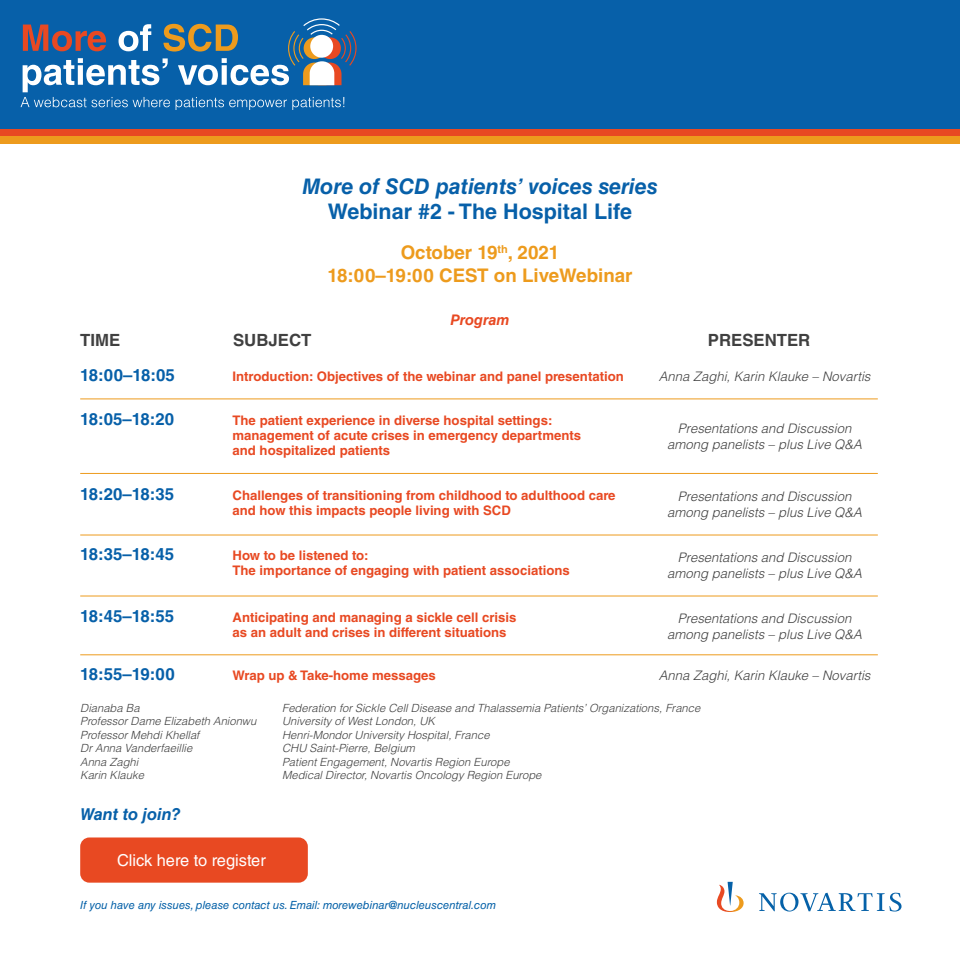
<style>
.page{position:relative;width:960px;height:960px;background:#fff}
.page>*{position:absolute;margin:0;border:0;box-sizing:border-box;transform-origin:0 0}
.t1{font:italic 700 21.5px "Helvetica LT Std";color:#0760a9}
.t2{font:700 21.5px "Helvetica LT Std";color:#0760a9}
.t3{font:700 18.75px/22.5px "Helvetica LT Std";color:#ed9b1d;text-align:center}
.t4{font:700 16.81px "Helvetica LT Std";letter-spacing:-.02em;color:#0760a9}
.t5{font:700 16.81px "Helvetica LT Std";color:#404040}
.t6{font:16.38px "Helvetica LT Std";color:#fff}
.t7{font:italic 700 16.38px "Helvetica LT Std";color:#0760a9}
.t8{font:italic 700 14.62px "Helvetica LT Std";letter-spacing:-.01em;color:#e84922}
.t9{font:700 13.19px/15px "Helvetica LT Std";color:#e84922}
.t10{font:italic 300 13.12px/15.8px "Helvetica LT Std";color:#404040;text-align:center}
.t11{font:700 13.12px "Helvetica LT Std";color:#e84922}
.t12{font:italic 300 11.25px "Helvetica LT Std";color:#404040}
.t13{font:italic 11.25px "Helvetica LT Std";color:#0561a8}
</style>
<div class="page">
<div style="left:0;top:16px;width:960px;height:128px;background:#ed9b1d"></div>
<div style="left:0;top:9px;width:960px;height:127px;background:#e84922"></div>
<div style="left:0;top:0;width:960px;height:129px;background:#0760a9"></div>
<hr style="left:80px;top:399px;width:798px;height:1px;background:#ed9b1d">
<hr style="left:80px;top:473px;width:798px;height:1px;background:#ed9b1d">
<hr style="left:80px;top:535px;width:798px;height:1px;background:#ed9b1d">
<hr style="left:80px;top:596px;width:798px;height:1px;background:#ed9b1d">
<hr style="left:80px;top:655px;width:798px;height:1px;background:#ed9b1d">
<div style="left:80px;top:837px;width:228px;height:46px;background:#e84922;border-radius:9px"></div>
<svg style="left:21px;top:18px;width:336px;height:92px"></svg>
<svg style="left:717px;top:882px;width:185px;height:30px"></svg>
<h1 class="t1" style="left:302px;top:173px;width:357px">More of SCD patients’ voices series</h1>
<h1 class="t2" style="left:328px;top:199px;width:306px">Webinar #2 - The Hospital Life</h1>
<h2 class="t3" style="left:327px;top:241px;width:307px">October 19<sup>th</sup>, 2021<br>18:00–19:00 CEST on LiveWebinar</h2>
<p class="t8" style="left:450px;top:310px;width:61px">Program</p>
<p class="t5" style="left:80px;top:330px;width:42px">TIME</p>
<p class="t5" style="left:233px;top:330px;width:80px">SUBJECT</p>
<p class="t5" style="left:708px;top:330px;width:104px">PRESENTER</p>
<p class="t4" style="left:80px;top:365px;width:96px">18:00–18:05</p>
<p class="t9" style="left:233px;top:369px;width:393px">Introduction: Objectives of the webinar and panel presentation</p>
<p class="t4" style="left:80px;top:409px;width:96px">18:05–18:20</p>
<p class="t9" style="left:233px;top:412px;width:350px">The patient experience in diverse hospital settings: management of acute crises in emergency departments and hospitalized patients</p>
<p class="t4" style="left:80px;top:484px;width:96px">18:20–18:35</p>
<p class="t9" style="left:233px;top:487px;width:385px">Challenges of transitioning from childhood to adulthood care</p>
<p class="t11" style="left:233px;top:502px;width:280px">and how this impacts people living with SCD</p>
<p class="t4" style="left:80px;top:544px;width:96px">18:35–18:45</p>
<p class="t9" style="left:233px;top:547px;width:339px">How to be listened to:<br>The importance of engaging with patient associations</p>
<p class="t4" style="left:80px;top:606px;width:96px">18:45–18:55</p>
<p class="t9" style="left:233px;top:610px;width:285px">Anticipating and managing a sickle cell crisis as an adult and crises in different situations</p>
<p class="t4" style="left:80px;top:664px;width:96px">18:55–19:00</p>
<p class="t9" style="left:233px;top:667px;width:205px">Wrap up &amp; Take-home messages</p>
<p class="t10" style="left:659px;top:368px;width:213px">Anna Zaghi, Karin Klauke – Novartis</p>
<p class="t10" style="left:667px;top:421px;width:196px">Presentations and Discussion among panelists – plus Live Q&amp;A</p>
<p class="t10" style="left:667px;top:489px;width:196px">Presentations and Discussion among panelists – plus Live Q&amp;A</p>
<p class="t10" style="left:667px;top:550px;width:196px">Presentations and Discussion among panelists – plus Live Q&amp;A</p>
<p class="t10" style="left:667px;top:611px;width:196px">Presentations and Discussion among panelists – plus Live Q&amp;A</p>
<p class="t10" style="left:659px;top:668px;width:213px">Anna Zaghi, Karin Klauke – Novartis</p>
<p class="t12" style="left:80px;top:701px;width:61px">Dianaba Ba</p>
<p class="t12" style="left:282px;top:701px;width:420px">Federation for Sickle Cell Disease and Thalassemia Patients’ Organizations, France</p>
<p class="t12" style="left:80px;top:714px;width:178px">Professor Dame Elizabeth Anionwu</p>
<p class="t12" style="left:282px;top:714px;width:154px">University of West London, UK</p>
<p class="t12" style="left:80px;top:728px;width:121px">Professor Mehdi Khellaf</p>
<p class="t12" style="left:282px;top:728px;width:209px">Henri-Mondor University Hospital, France</p>
<p class="t12" style="left:80px;top:741px;width:114px">Dr Anna Vanderfaeillie</p>
<p class="t12" style="left:282px;top:741px;width:134px">CHU Saint-Pierre, Belgium</p>
<p class="t12" style="left:80px;top:755px;width:60px">Anna Zaghi</p>
<p class="t12" style="left:282px;top:755px;width:229px">Patient Engagement, Novartis Region Europe</p>
<p class="t12" style="left:80px;top:768px;width:65px">Karin Klauke</p>
<p class="t12" style="left:282px;top:768px;width:261px">Medical Director, Novartis Oncology Region Europe</p>
<p class="t7" style="left:80px;top:805px;width:102px">Want to join?</p>
<p class="t6" style="left:117px;top:851px;width:150px">Click here to register</p>
<p class="t13" style="left:80px;top:899px;width:417px">If you have any issues, please contact us. Email: morewebinar@nucleuscentral.com</p>
</div>
